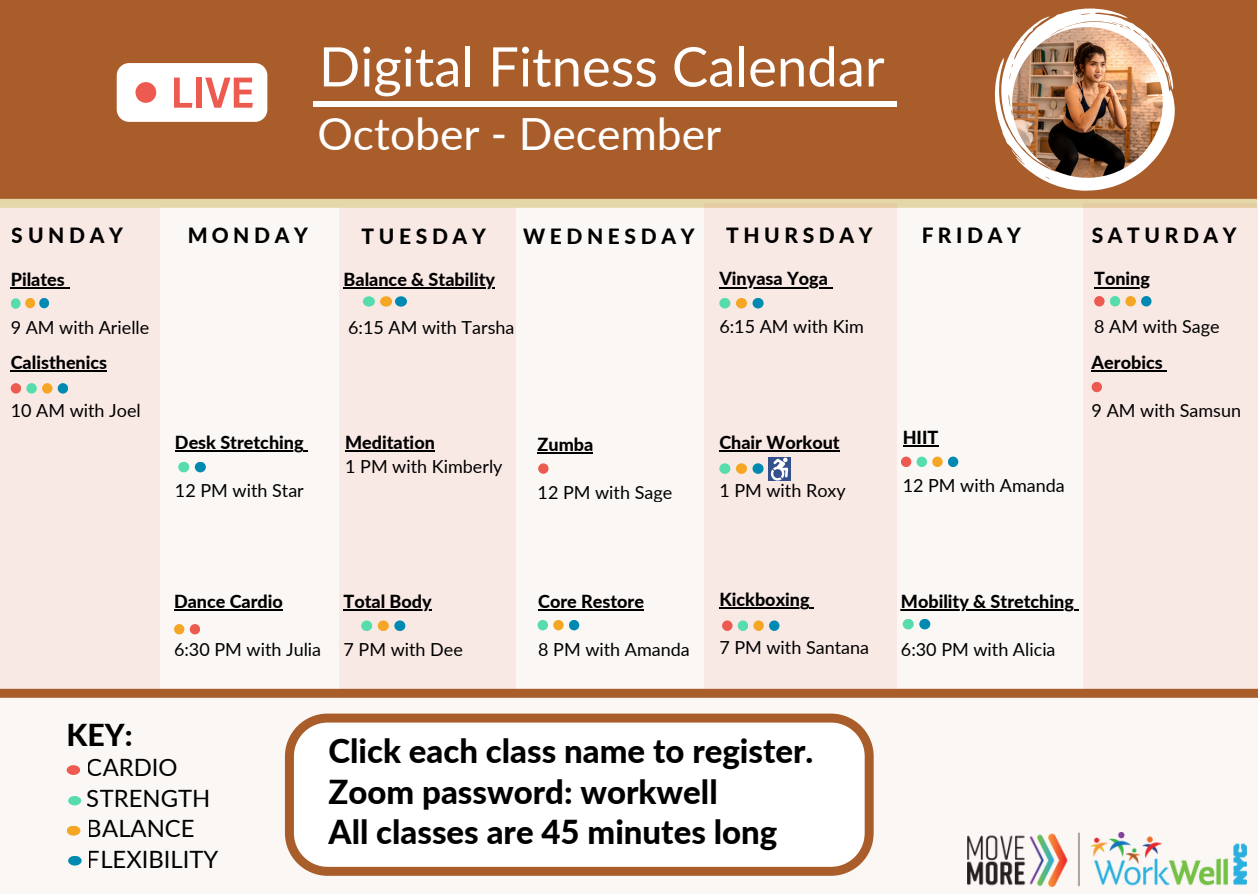
<style>
.page{position:relative;width:1258px;height:894px;background:#fff}
.page>*{position:absolute;margin:0;border:0;box-sizing:border-box;transform-origin:0 0}
.t1{font:54.6px "Lato";color:#fff}
.t2{font:44.4px "Lato";color:#fff}
.t3{font:800 33px/40.5px "Lato";color:#000}
.t4{font:800 30.3px "Lato";color:#000}
.t5{font:23.7px "Lato";color:#000}
.t6{font:800 21px "Lato";letter-spacing:.22em;color:#000}
.t7{font:18px "Lato";color:#000}
.t8{font:800 18px "Lato";color:#000}
</style>
<div class="page">
<div style="left:0;top:0;width:1257px;height:893px;background:#fbf7f4"></div>
<div style="left:0;top:0;width:1257px;height:199px;background:#a85d2a"></div>
<div style="left:117px;top:63px;width:150px;height:58px;background:#fff;border-radius:12px"></div>
<svg style="left:174px;top:78px;width:18px;height:30px"></svg>
<div style="left:196px;top:78px;width:6px;height:30px;background:#ec5a50"></div>
<svg style="left:205px;top:78px;width:48px;height:30px"></svg>
<div style="left:135px;top:82px;width:21px;height:21px;background:#ec5a50;border-radius:50%"></div>
<div style="left:0;top:203px;width:160px;height:487px;background:#f9e9e5"></div>
<div style="left:339px;top:204px;width:177px;height:484px;background:#f9e9e5"></div>
<div style="left:0;top:199px;width:1257px;height:9px;background:#e4d8a9"></div>
<div style="left:1083px;top:203px;width:175px;height:489px;background:#f9e9e5"></div>
<div style="left:0;top:688px;width:1258px;height:9px;background:#a85d2a"></div>
<hr style="left:175px;top:450px;width:129px;height:2px;background:#000">
<hr style="left:537px;top:452px;width:56px;height:1px;background:#000">
<div style="left:538px;top:463px;width:10px;height:10px;background:#ec5a50"></div>
<hr style="left:11px;top:370px;width:96px;height:2px;background:#000">
<div style="left:58px;top:383px;width:10px;height:10px;background:#018ab1"></div>
<div style="left:42px;top:383px;width:10px;height:10px;background:#f5a625"></div>
<div style="left:26px;top:383px;width:11px;height:10px;background:#56dcad"></div>
<div style="left:11px;top:383px;width:10px;height:10px;background:#ec5a50"></div>
<hr style="left:11px;top:287px;width:54px;height:2px;background:#000">
<div style="left:11px;top:298px;width:10px;height:10px;background:#56dcad"></div>
<div style="left:25px;top:298px;width:10px;height:10px;background:#f5a625"></div>
<div style="left:39px;top:298px;width:10px;height:10px;background:#018ab1"></div>
<hr style="left:343px;top:287px;width:152px;height:2px;background:#000">
<div style="left:395px;top:296px;width:12px;height:10px;background:#018ab1"></div>
<div style="left:363px;top:296px;width:12px;height:10px;background:#56dcad"></div>
<div style="left:380px;top:296px;width:12px;height:10px;background:#f5a625"></div>
<hr style="left:901px;top:609px;width:173px;height:1px;background:#000">
<div style="left:903px;top:618px;width:11px;height:11px;background:#56dcad"></div>
<div style="left:919px;top:618px;width:11px;height:11px;background:#018ab1"></div>
<hr style="left:1091px;top:370px;width:72px;height:2px;background:#000">
<svg style="left:1091px;top:382px;width:11px;height:10px"></svg>
<div style="left:703px;top:203px;width:193px;height:487px;background:#f9e9e5"></div>
<hr style="left:719px;top:287px;width:109px;height:1px;background:#000">
<div style="left:736px;top:298px;width:11px;height:10px;background:#f5a625"></div>
<div style="left:719px;top:298px;width:11px;height:10px;background:#56dcad"></div>
<div style="left:752px;top:298px;width:11px;height:10px;background:#018ab1"></div>
<hr style="left:538px;top:609px;width:106px;height:1px;background:#000">
<div style="left:569px;top:619px;width:10px;height:11px;background:#018ab1"></div>
<div style="left:553px;top:619px;width:11px;height:11px;background:#f5a625"></div>
<svg style="left:537px;top:620px;width:11px;height:10px"></svg>
<hr style="left:343px;top:609px;width:89px;height:1px;background:#000">
<div style="left:394px;top:620px;width:11px;height:11px;background:#018ab1"></div>
<div style="left:378px;top:620px;width:11px;height:11px;background:#f5a625"></div>
<div style="left:361px;top:620px;width:11px;height:11px;background:#56dcad"></div>
<hr style="left:719px;top:607px;width:91px;height:2px;background:#000">
<div style="left:769px;top:620px;width:10px;height:10px;background:#018ab1"></div>
<div style="left:753px;top:620px;width:11px;height:10px;background:#f5a625"></div>
<div style="left:738px;top:620px;width:10px;height:10px;background:#56dcad"></div>
<div style="left:722px;top:620px;width:10px;height:10px;background:#ec5a50"></div>
<hr style="left:719px;top:450px;width:121px;height:2px;background:#000">
<img style="left:768px;top:457px;width:22px;height:23px">
<div style="left:736px;top:463px;width:11px;height:11px;background:#f5a625"></div>
<div style="left:719px;top:463px;width:11px;height:11px;background:#56dcad"></div>
<div style="left:752px;top:463px;width:11px;height:11px;background:#018ab1"></div>
<hr style="left:903px;top:445px;width:35px;height:1px;background:#000">
<div style="left:948px;top:456px;width:10px;height:11px;background:#018ab1"></div>
<svg style="left:932px;top:456px;width:11px;height:11px"></svg>
<div style="left:916px;top:456px;width:11px;height:11px;background:#56dcad"></div>
<div style="left:901px;top:456px;width:10px;height:11px;background:#ec5a50"></div>
<hr style="left:1094px;top:287px;width:56px;height:1px;background:#000">
<div style="left:1141px;top:296px;width:10px;height:10px;background:#018ab1"></div>
<div style="left:1125px;top:296px;width:11px;height:10px;background:#f5a625"></div>
<div style="left:1110px;top:296px;width:10px;height:10px;background:#56dcad"></div>
<div style="left:1094px;top:296px;width:10px;height:10px;background:#ec5a50"></div>
<hr style="left:174px;top:609px;width:109px;height:1px;background:#000">
<div style="left:190px;top:624px;width:10px;height:10px;background:#ec5a50"></div>
<div style="left:174px;top:624px;width:10px;height:10px;background:#f5a625"></div>
<img style="left:968px;top:832px;width:278px;height:54px">
<div style="left:314px;top:101px;width:583px;height:6px;background:#fff"></div>
<svg style="left:285px;top:713px;width:589px;height:162px"></svg>
<svg style="left:995px;top:8px;width:179px;height:183px"></svg>
<img style="left:1012px;top:27px;width:151px;height:151px">
<hr style="left:345px;top:450px;width:90px;height:2px;background:#000">
<div style="left:178px;top:461px;width:11px;height:11px;background:#56dcad"></div>
<div style="left:195px;top:461px;width:11px;height:11px;background:#018ab1"></div>
<svg style="left:68px;top:856px;width:14px;height:9px"></svg>
<div style="left:67px;top:825px;width:13px;height:10px;background:#f5a625"></div>
<div style="left:67px;top:765px;width:13px;height:9px;background:#ec5a50"></div>
<div style="left:68px;top:795px;width:13px;height:10px;background:#56dcad"></div>
<h1 class="t1" style="left:319px;top:32px;width:567px">Digital Fitness Calendar</h1>
<h2 class="t2" style="left:317px;top:106px;width:405px">October - December</h2>
<p class="t6" style="left:12px;top:222px;width:113px">SUNDAY</p>
<p class="t6" style="left:187px;top:222px;width:122px">MONDAY</p>
<p class="t6" style="left:362px;top:223px;width:126px">TUESDAY</p>
<p class="t6" style="left:523px;top:223px;width:173px">WEDNESDAY</p>
<p class="t6" style="left:726px;top:222px;width:148px">THURSDAY</p>
<p class="t6" style="left:921px;top:222px;width:101px">FRIDAY</p>
<p class="t6" style="left:1091px;top:222px;width:147px">SATURDAY</p>
<p class="t8" style="left:11px;top:268px;width:56px">Pilates</p>
<p class="t7" style="left:11px;top:316px;width:140px">9 AM with Arielle</p>
<p class="t8" style="left:11px;top:351px;width:98px">Calisthenics</p>
<p class="t7" style="left:11px;top:399px;width:132px">10 AM with Joel</p>
<p class="t8" style="left:175px;top:431px;width:130px">Desk Stretching</p>
<p class="t7" style="left:175px;top:479px;width:130px">12 PM with Star</p>
<p class="t8" style="left:343px;top:268px;width:153px">Balance &amp; Stability</p>
<p class="t7" style="left:348px;top:316px;width:168px">6:15 AM with Tarsha</p>
<p class="t8" style="left:345px;top:431px;width:91px">Meditation</p>
<p class="t7" style="left:345px;top:455px;width:159px">1 PM with Kimberly</p>
<p class="t8" style="left:537px;top:432px;width:57px">Zumba</p>
<p class="t7" style="left:537px;top:480px;width:136px">12 PM with Sage</p>
<p class="t8" style="left:719px;top:267px;width:110px">Vinyasa Yoga</p>
<p class="t7" style="left:719px;top:315px;width:146px">6:15 AM with Kim</p>
<p class="t8" style="left:719px;top:431px;width:122px">Chair Workout</p>
<p class="t7" style="left:719px;top:479px;width:128px">1 PM with Roxy</p>
<p class="t8" style="left:903px;top:426px;width:37px">HIIT</p>
<p class="t7" style="left:903px;top:474px;width:164px">12 PM with Amanda</p>
<p class="t8" style="left:1094px;top:267px;width:57px">Toning</p>
<p class="t7" style="left:1094px;top:315px;width:127px">8 AM with Sage</p>
<p class="t8" style="left:1091px;top:351px;width:73px">Aerobics</p>
<p class="t7" style="left:1091px;top:399px;width:151px">9 AM with Samsun</p>
<p class="t8" style="left:174px;top:589px;width:110px">Dance Cardio</p>
<p class="t7" style="left:174px;top:637px;width:149px">6:30 PM with Julia</p>
<p class="t8" style="left:343px;top:589px;width:90px">Total Body</p>
<p class="t7" style="left:343px;top:637px;width:121px">7 PM with Dee</p>
<p class="t8" style="left:538px;top:589px;width:107px">Core Restore</p>
<p class="t7" style="left:538px;top:637px;width:153px">8 PM with Amanda</p>
<p class="t8" style="left:719px;top:588px;width:92px">Kickboxing</p>
<p class="t7" style="left:719px;top:636px;width:151px">7 PM with Santana</p>
<h3 class="t4" style="left:67px;top:715px;width:68px">KEY:</h3>
<h3 class="t5" style="left:87px;top:752px;width:92px">CARDIO</h3>
<h3 class="t5" style="left:87px;top:783px;width:125px">STRENGTH</h3>
<h3 class="t5" style="left:87px;top:813px;width:109px">BALANCE</h3>
<h3 class="t5" style="left:87px;top:843px;width:133px">FLEXIBILITY</h3>
<h3 class="t3" style="left:328px;top:730px;width:486px">Click each class name to register.<br>Zoom password: workwell<br>All classes are 45 minutes long</h3>
<p class="t8" style="left:901px;top:589px;width:174px">Mobility &amp; Stretching</p>
<p class="t7" style="left:901px;top:637px;width:156px">6:30 PM with Alicia</p>
</div>
